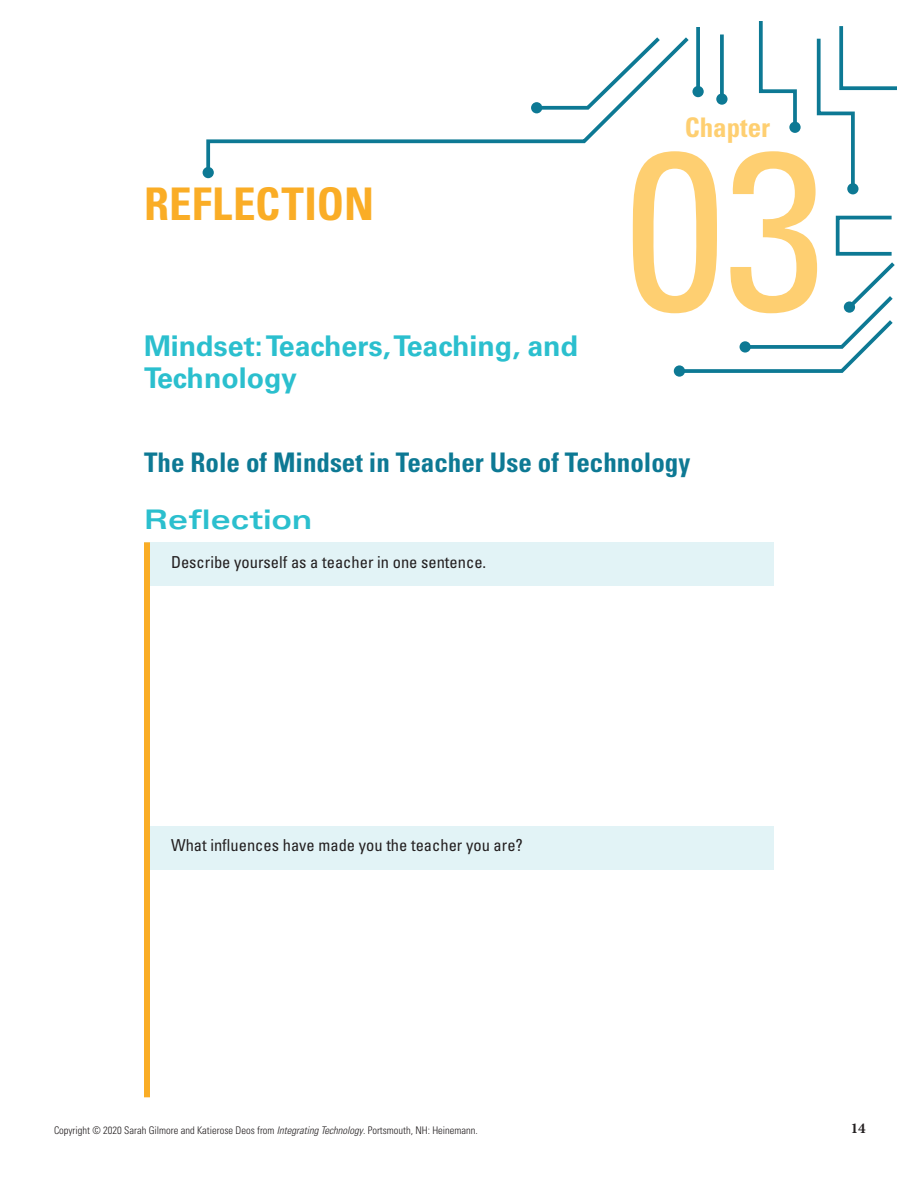
<style>
.page{position:relative;width:918px;height:1188px;background:#fff}
.page>*{position:absolute;margin:0;border:0;box-sizing:border-box;transform-origin:0 0}
.t1{font:condensed 225px "Univers LT Std";color:#fecf71}
.t2{font:700 condensed 45px "Univers LT Std";letter-spacing:.005em;color:#faad26}
.t3{font:700 28.5px/31.5px "Univers LT Std";color:#2bbfce}
.t4{font:700 condensed 27px "Univers LT Std";color:#0d7994}
.t5{font:700 expanded 27px "Univers LT Std";letter-spacing:.01em;color:#2bbfce}
.t6{font:700 condensed 27px "Univers LT Std";color:#fecf71}
.t7{font:condensed 16.5px "Univers LT Std";color:#231f20}
.t8{font:700 15px "Minion Pro";color:#231f20}
.t9{font:300 condensed 10.5px "Univers LT Std";color:#231f20}
.s1{font-style:italic}
</style>
<div class="page">
<div style="left:144px;top:542px;width:630px;height:44px;background:#e2f3f6"></div>
<div style="left:144px;top:542px;width:6px;height:44px;background:#faad26"></div>
<div style="left:144px;top:563px;width:6px;height:285px;background:#faad26"></div>
<div style="left:144px;top:826px;width:630px;height:43px;background:#e2f3f6"></div>
<div style="left:144px;top:826px;width:6px;height:43px;background:#faad26"></div>
<div style="left:144px;top:847px;width:6px;height:250px;background:#faad26"></div>
<svg style="left:204px;top:37px;width:485px;height:139px"></svg>
<div style="left:203px;top:167px;width:11px;height:11px;background:#0d7994;border-radius:50%"></div>
<svg style="left:533px;top:37px;width:131px;height:75px"></svg>
<div style="left:531px;top:102px;width:11px;height:11px;background:#0d7994;border-radius:50%"></div>
<svg style="left:696px;top:27px;width:4px;height:59px"></svg>
<div style="left:692px;top:86px;width:12px;height:11px;background:#0d7994;border-radius:50%"></div>
<svg style="left:758px;top:21px;width:41px;height:103px"></svg>
<div style="left:789px;top:122px;width:12px;height:11px;background:#0d7994;border-radius:50%"></div>
<svg style="left:720px;top:34px;width:4px;height:59px"></svg>
<div style="left:716px;top:93px;width:12px;height:12px;background:#0d7994;border-radius:50%"></div>
<svg style="left:674px;top:365px;width:11px;height:12px"></svg>
<div style="left:847px;top:183px;width:12px;height:11px;background:#0d7994;border-radius:50%"></div>
<div style="left:836px;top:216px;width:57px;height:40px;border:4px solid #0d7994"></div>
<svg style="left:676px;top:262px;width:219px;height:113px"></svg>
<div style="left:844px;top:301px;width:11px;height:12px;background:#0d7994;border-radius:50%"></div>
<svg style="left:816px;top:26px;width:81px;height:167px"></svg>
<h2 class="t2" style="left:144px;top:176px;width:232px">REFLECTION</h2>
<h3 class="t3" style="left:144px;top:331px;width:436px">Mindset: Teachers, Teaching, and<br>Technology</h3>
<h3 class="t6" style="left:685px;top:111px;width:87px">Chapter</h3>
<h1 class="t1" style="left:625px;top:87px;width:201px">03</h1>
<h3 class="t4" style="left:144px;top:446px;width:548px">The Role of Mindset in Teacher Use of Technology</h3>
<h3 class="t5" style="left:144px;top:504px;width:170px">Reflection</h3>
<h3 class="t7" style="left:171px;top:551px;width:317px">Describe yourself as a teacher in one sentence.</h3>
<h3 class="t7" style="left:171px;top:835px;width:353px">What influences have made you the teacher you are?</h3>
<p class="t9" style="left:54px;top:1124px;width:425px">Copyright © 2020 Sarah Gilmore and Katierose Deos from <span class="s1">Integrating Technology</span>. Portsmouth, NH: Heinemann.</p>
<h3 class="t8" style="left:851px;top:1118px;width:16px">14</h3>
</div>
